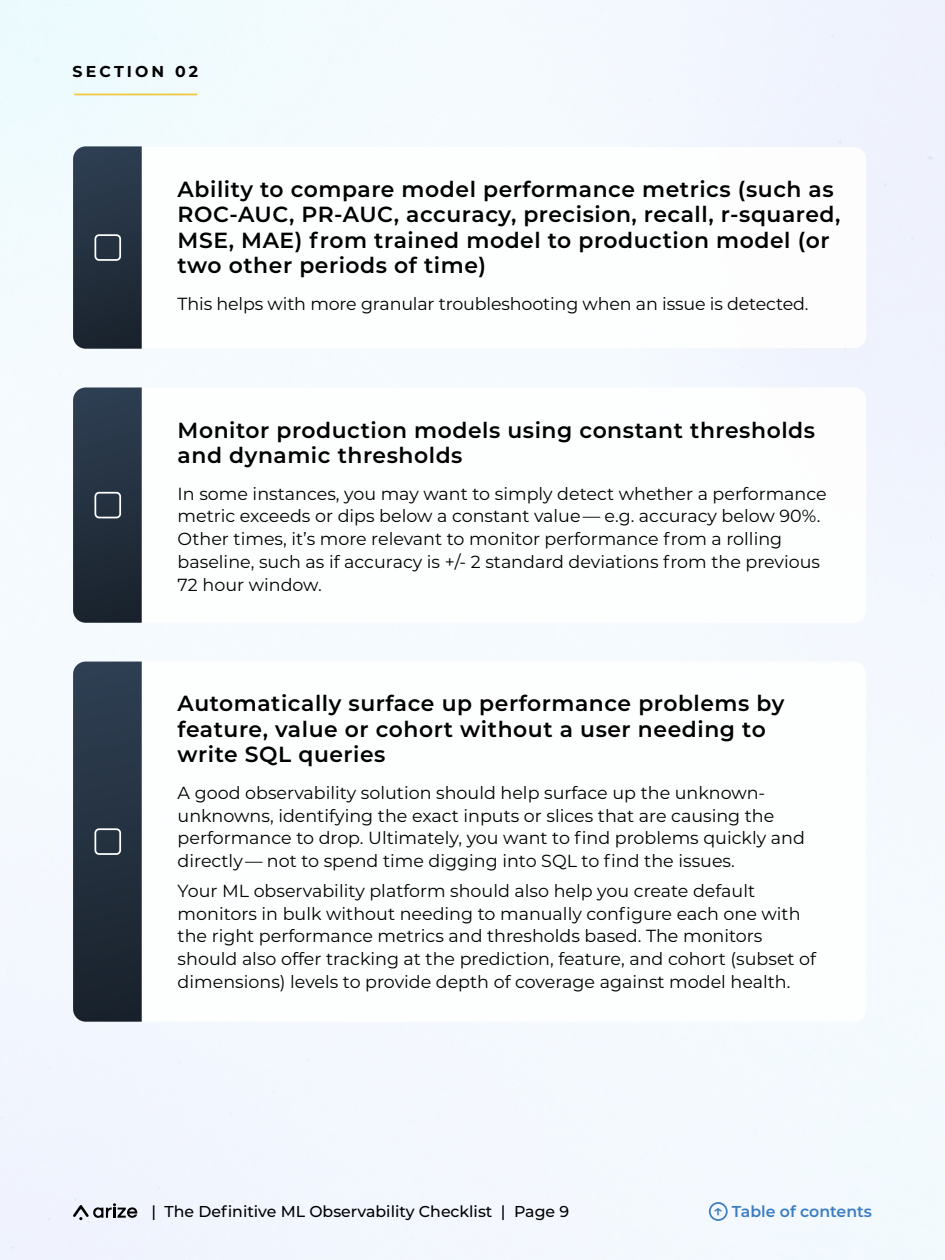
<style>
.page{position:relative;width:945px;height:1260px;background:#f3f9fe}
.page>*{position:absolute;margin:0;border:0;box-sizing:border-box;transform-origin:0 0}
.t1{font:600 21.88px/25.4px "Montserrat";letter-spacing:.025em;color:#000}
.t2{font:17.5px/22.8px "Montserrat";color:#000}
.t3{font:500 15.75px "Montserrat";color:#000}
.t4{font:600 15.75px "Montserrat";color:#3d7dc0}
.t5{font:700 15.75px "Montserrat";letter-spacing:.2em;color:#000}
</style>
<div class="page">
<div style="left:709px;top:1202px;width:19px;height:19px;border:2px solid #3d7dc0;border-radius:50%"></div>
<svg style="left:73px;top:1203px;width:64px;height:17px"></svg>
<div style="left:73px;top:662px;width:793px;height:360px;background:#fff;border-radius:13px"></div>
<svg style="left:73px;top:662px;width:69px;height:360px;background:#253240"></svg>
<div style="left:94px;top:828px;width:27px;height:27px;border:2px solid #fff;border-radius:4px"></div>
<hr style="left:75px;top:94px;width:122px;height:1px;background:#f2c740">
<div style="left:73px;top:387px;width:793px;height:236px;background:#fff;border-radius:13px"></div>
<svg style="left:73px;top:387px;width:69px;height:236px;background:#263341"></svg>
<div style="left:94px;top:492px;width:27px;height:26px;border:2px solid #fff;border-radius:4px"></div>
<div style="left:73px;top:147px;width:793px;height:201px;background:#fff;border-radius:13px"></div>
<svg style="left:73px;top:146px;width:69px;height:203px;background:#263342"></svg>
<div style="left:94px;top:234px;width:27px;height:27px;border:2px solid #fff;border-radius:4px"></div>
<p class="t5" style="left:73px;top:60px;width:127px">SECTION 02</p>
<p class="t1" style="left:178px;top:176px;width:664px">Ability to compare model performance metrics (such as ROC-AUC, PR-AUC, accuracy, precision, recall, r-squared, MSE, MAE) from trained model to production model (or two other periods of time)</p>
<p class="t2" style="left:178px;top:292px;width:632px">This helps with more granular troubleshooting when an issue is detected.</p>
<p class="t1" style="left:178px;top:416px;width:639px">Monitor production models using constant thresholds and dynamic thresholds</p>
<p class="t2" style="left:178px;top:481px;width:651px">In some instances, you may want to simply detect whether a performance metric exceeds or dips below a constant value — e.g. accuracy below 90%.<br>Other times, it’s more relevant to monitor performance from a rolling baseline, such as if accuracy is +/- 2 standard deviations from the previous 72 hour window.</p>
<p class="t1" style="left:178px;top:690px;width:608px">Automatically surface up performance problems by feature, value or cohort without a user needing to write SQL queries</p>
<p class="t2" style="left:178px;top:781px;width:629px">A good observability solution should help surface up the unknown&shy;unknowns, identifying the exact inputs or slices that are causing the performance to drop. Ultimately, you want to find problems quickly and directly — not to spend time digging into SQL to find the issues.</p>
<p class="t2" style="left:178px;top:879px;width:640px">Your ML observability platform should also help you create default monitors in bulk without needing to manually configure each one with the right performance metrics and thresholds based. The monitors should also offer tracking at the prediction, feature, and cohort (subset of dimensions) levels to provide depth of coverage against model health.</p>
<p class="t3" style="left:151px;top:1201px;width:419px">| The Definitive ML Observability Checklist | Page 9</p>
<p class="t4" style="left:714px;top:1201px;width:160px">↑ Table of contents</p>
</div>
